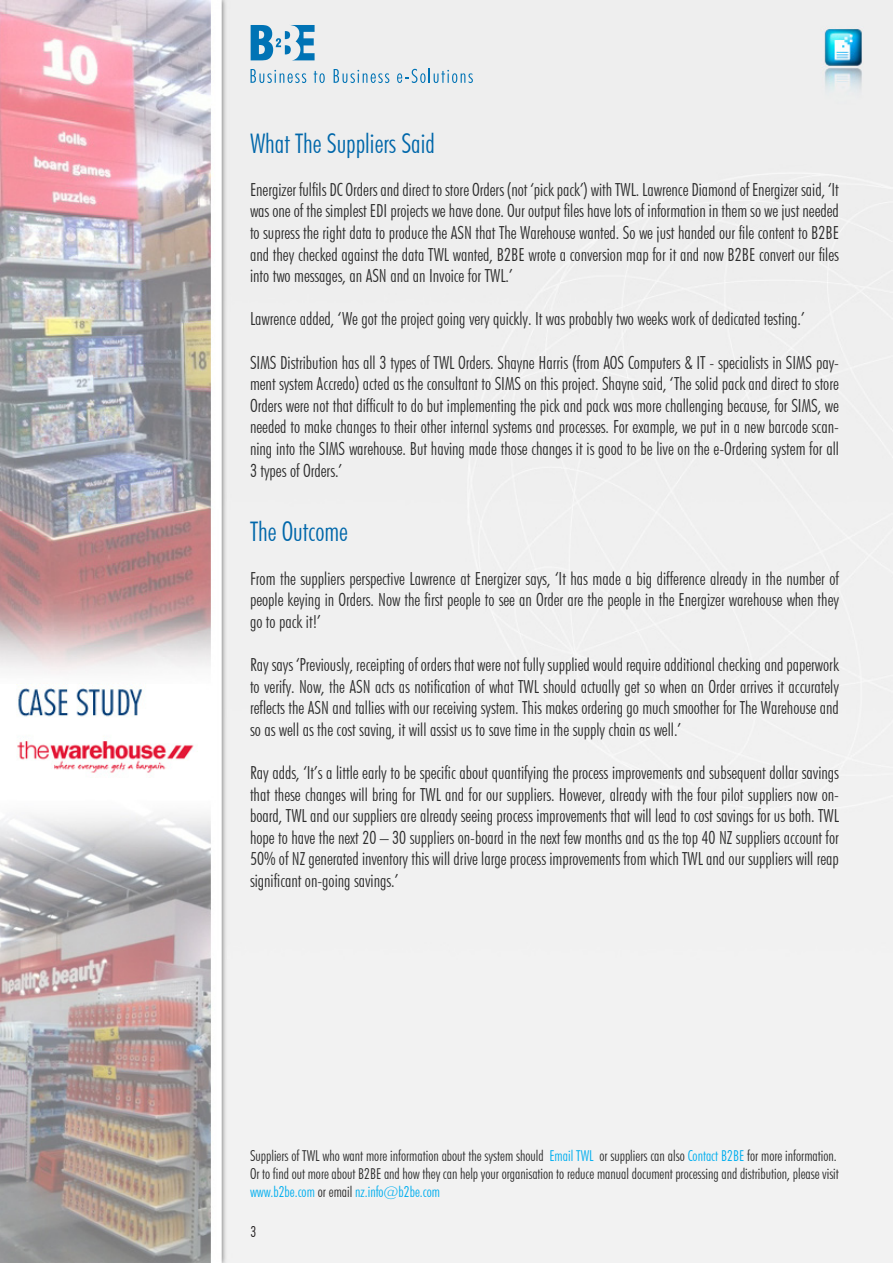
<style>
.page{position:relative;width:893px;height:1263px;background:#fff}
.page>*{position:absolute;margin:0;border:0;box-sizing:border-box;transform-origin:0 0}
.t1{font:300 condensed 27px "Futura BT";color:#0067aa}
.t2{font:300 condensed 18px/21.6px "Futura BT";color:#2c2c2c;text-align:justify}
.t3{font:300 condensed 15px/18px "Futura BT";color:#2c2c2c}
.t4{font:300 condensed 15px "Futura BT";color:#231f20}
.s1{color:#00aeef}
</style>
<div class="page">
<img style="left:0;top:0;width:893px;height:1263px">
<svg style="left:251px;top:25px;width:64px;height:35px;background:#74aed0"></svg>
<svg style="left:250px;top:69px;width:56px;height:14px"></svg>
<svg style="left:314px;top:71px;width:11px;height:12px"></svg>
<svg style="left:334px;top:69px;width:55px;height:14px"></svg>
<svg style="left:397px;top:68px;width:76px;height:15px"></svg>
<p class="t1" style="left:250px;top:127px;width:186px">What The Suppliers Said</p>
<p class="t2" style="left:250px;top:178px;width:590px">Energizer fulfils DC Orders and direct to store Orders (not ‘pick pack’) with TWL. Lawrence Diamond of Energizer said, ‘It was one of the simplest EDI projects we have done. Our output files have lots of information in them so we just needed to supress the right data to produce the ASN that The Warehouse wanted. So we just handed our file content to B2BE and they checked against the data TWL wanted, B2BE wrote a conversion map for it and now B2BE convert our files into two messages, an ASN and an Invoice for TWL.’</p>
<p class="t2" style="left:250px;top:308px;width:556px">Lawrence added, ‘We got the project going very quickly. It was probably two weeks work of dedicated testing.’</p>
<p class="t2" style="left:250px;top:351px;width:590px">SIMS Distribution has all 3 types of TWL Orders. Shayne Harris (from AOS Computers &amp; IT - specialists in SIMS pay&shy;ment system Accredo) acted as the consultant to SIMS on this project. Shayne said, ‘The solid pack and direct to store Orders were not that difficult to do but implementing the pick and pack was more challenging because, for SIMS, we needed to make changes to their other internal systems and processes. For example, we put in a new barcode scan&shy;ning into the SIMS warehouse. But having made those changes it is good to be live on the e-Ordering system for all 3 types of Orders.’</p>
<p class="t1" style="left:250px;top:515px;width:99px">The Outcome</p>
<p class="t2" style="left:250px;top:567px;width:590px">From the suppliers perspective Lawrence at Energizer says, ‘It has made a big difference already in the number of people keying in Orders. Now the first people to see an Order are the people in the Energizer warehouse when they go to pack it!’</p>
<p class="t2" style="left:250px;top:654px;width:590px">Ray says ‘Previously, receipting of orders that were not fully supplied would require additional checking and paperwork to verify. Now, the ASN acts as notification of what TWL should actually get so when an Order arrives it accurately reflects the ASN and tallies with our receiving system. This makes ordering go much smoother for The Warehouse and so as well as the cost saving, it will assist us to save time in the supply chain as well.’</p>
<p class="t2" style="left:250px;top:762px;width:590px">Ray adds, ‘It’s a little early to be specific about quantifying the process improvements and subsequent dollar savings that these changes will bring for TWL and for our suppliers. However, already with the four pilot suppliers now on&shy;board, TWL and our suppliers are already seeing process improvements that will lead to cost savings for us both. TWL hope to have the next 20 – 30 suppliers on-board in the next few months and as the top 40 NZ suppliers account for 50% of NZ generated inventory this will drive large process improvements from which TWL and our suppliers will reap significant on-going savings.’</p>
<p class="t3" style="left:250px;top:1146px;width:588px">Suppliers of TWL who want more information about the system should <span class="s1">Email TWL</span> or suppliers can also <span class="s1">Contact B2BE</span> for more information.</p>
<p class="t3" style="left:250px;top:1164px;width:590px">Or to find out more about B2BE and how they can help your organisation to reduce manual document processing and distribution, please visit <span class="s1">www.b2be.com</span> or email <span class="s1">nz.info@b2be.com</span></p>
<p class="t4" style="left:250px;top:1222px;width:7px">3</p>
</div>
